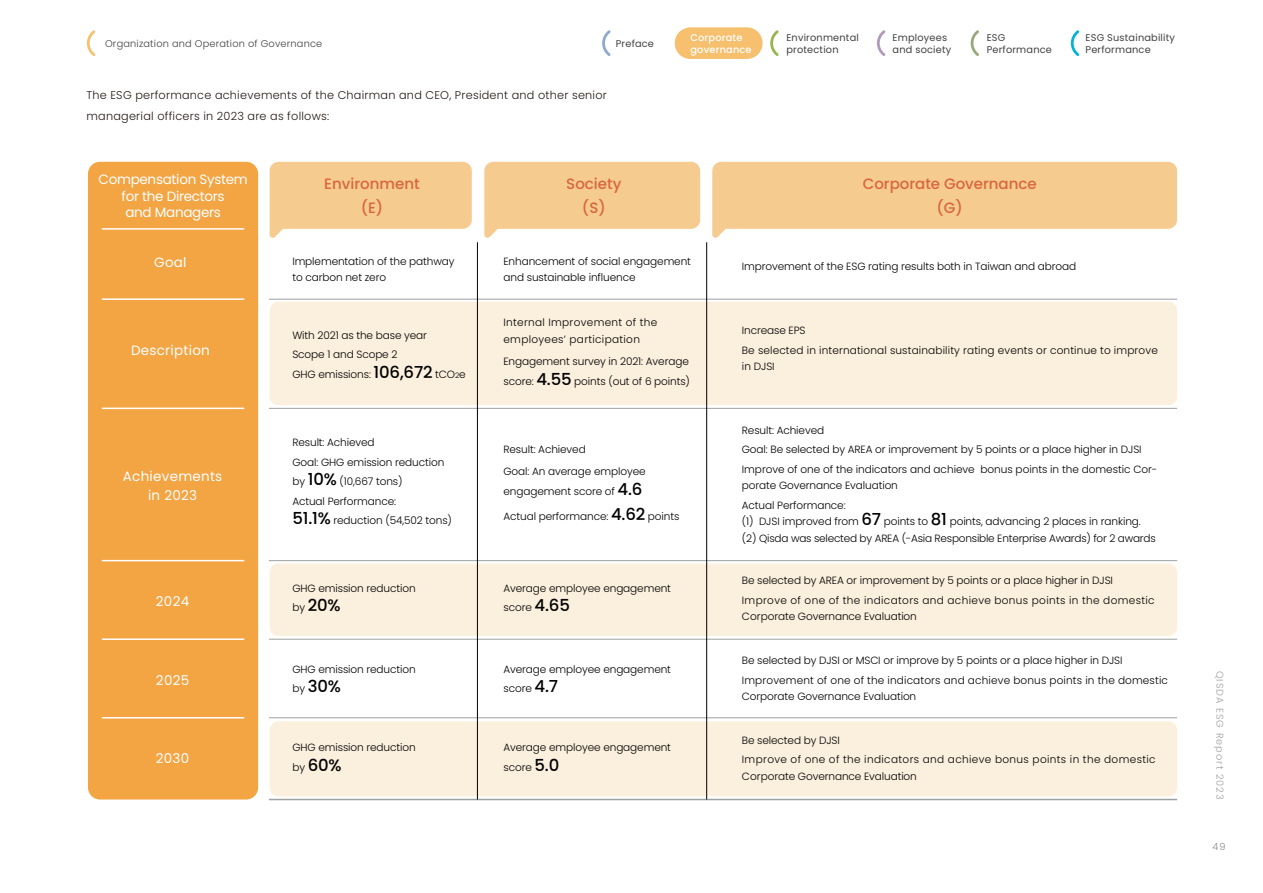
<style>
.page{position:relative;width:1263px;height:893px;background:#fff}
.page>*{position:absolute;margin:0;border:0;box-sizing:border-box;transform-origin:0 0}
.t1{font:500 16.5px "Poppins";color:#000}
.t2{font:500 15px/24px "Poppins";color:#d9663d;text-align:center}
.t3{font:13.5px/16.5px "Poppins";letter-spacing:-.02em;color:#fff;text-align:center}
.t4{font:13.5px/19.5px "Poppins";letter-spacing:.02em;color:#fff;text-align:center}
.t5{font:13.5px "Poppins";color:#fff}
.t6{font:300 11.25px/21px "Poppins";letter-spacing:.02em;color:#231815}
.t7{font:300 10.5px/19.5px "Poppins";letter-spacing:-.01em;color:#000}
.t8{font:300 10.5px/19.5px "Poppins";letter-spacing:.015em;color:#000}
.t9{font:300 10.5px/19.5px "Poppins";letter-spacing:.03em;color:#000}
.t10{font:300 10.5px/19.5px "Poppins";letter-spacing:.035em;color:#000}
.t11{font:9.75px/12px "Poppins";letter-spacing:.02em;color:#414042}
.t12{font:300 9.75px "Poppins";letter-spacing:.02em;color:#414042}
.t13{font:500 9.75px/12px "Poppins";letter-spacing:.02em;color:#fff}
.t14{font:300 9.75px "Poppins";letter-spacing:.1em;color:#9fa0a0}
.t15{font:300 9.75px "Poppins";color:#898989}
.s1{font-weight:500;font-size:16.5px}
.s2{font-size:7.5px}
.s3{font-weight:300;font-size:10.5px}
</style>
<div class="page">
<div style="left:270px;top:302px;width:907px;height:103px;background:#fbefdd;border-radius:9px"></div>
<div style="left:270px;top:564px;width:907px;height:72px;background:#fbefdd;border-radius:9px"></div>
<div style="left:270px;top:721px;width:907px;height:75px;background:#fbefdd;border-radius:9px"></div>
<div style="left:88px;top:162px;width:170px;height:637px;background:#f3a443;border-radius:12px"></div>
<svg style="left:270px;top:162px;width:202px;height:76px;background:#f7d19d"></svg>
<svg style="left:484px;top:162px;width:216px;height:76px;background:#f7d19d"></svg>
<svg style="left:712px;top:162px;width:465px;height:76px;background:#f7d19d"></svg>
<hr style="left:269px;top:299px;width:908px;height:1px;background:#9fa0a0">
<hr style="left:269px;top:408px;width:908px;height:1px;background:#9fa0a0">
<hr style="left:269px;top:560px;width:908px;height:1px;background:#9fa0a0">
<hr style="left:269px;top:639px;width:908px;height:1px;background:#9fa0a0">
<hr style="left:269px;top:717px;width:908px;height:1px;background:#9fa0a0">
<hr style="left:102px;top:298px;width:142px;height:2px;background:#fff">
<hr style="left:102px;top:228px;width:142px;height:2px;background:#fff">
<hr style="left:102px;top:408px;width:142px;height:1px;background:#fff">
<hr style="left:102px;top:560px;width:142px;height:1px;background:#fff">
<hr style="left:102px;top:638px;width:142px;height:2px;background:#fff">
<hr style="left:102px;top:717px;width:142px;height:1px;background:#fff">
<hr style="left:269px;top:799px;width:908px;height:1px;background:#9fa0a0">
<svg style="left:87px;top:30px;width:8px;height:26px"></svg>
<div style="left:675px;top:27px;width:88px;height:32px;background:#f6c06f;border-radius:16px"></div>
<svg style="left:602px;top:30px;width:9px;height:26px"></svg>
<svg style="left:675px;top:30px;width:7px;height:26px"></svg>
<svg style="left:770px;top:30px;width:9px;height:26px"></svg>
<svg style="left:877px;top:30px;width:8px;height:26px"></svg>
<svg style="left:971px;top:30px;width:8px;height:26px"></svg>
<svg style="left:1071px;top:30px;width:8px;height:26px"></svg>
<p class="t11" style="left:786px;top:31px;width:74px">Environmental protection</p>
<p class="t11" style="left:987px;top:31px;width:67px">ESG<br>Performance</p>
<p class="t11" style="left:1085px;top:31px;width:91px">ESG Sustainability<br>Performance</p>
<p class="t12" style="left:105px;top:38px;width:219px">Organization and Operation of Governance</p>
<p class="t11" style="left:892px;top:31px;width:60px">Employees and society</p>
<p class="t11" style="left:616px;top:37px;width:40px">Preface</p>
<p class="t13" style="left:690px;top:31px;width:63px">Corporate governance</p>
<p class="t6" style="left:86px;top:84px;width:522px">The ESG performance achievements of the Chairman and CEO, President and other senior managerial officers in 2023 are as follows:</p>
<p class="t3" style="left:99px;top:171px;width:151px">Compensation System for the Directors<br>and Managers</p>
<p class="t5" style="left:154px;top:255px;width:34px">Goal</p>
<p class="t4" style="left:131px;top:341px;width:80px">Description</p>
<p class="t4" style="left:123px;top:466px;width:101px">Achievements in 2023</p>
<p class="t5" style="left:156px;top:594px;width:35px">2024</p>
<p class="t5" style="left:156px;top:672px;width:35px">2025</p>
<p class="t5" style="left:156px;top:750px;width:35px">2030</p>
<h2 class="t2" style="left:324px;top:172px;width:97px">Environment (E)</h2>
<h2 class="t2" style="left:566px;top:172px;width:57px">Society (S)</h2>
<h2 class="t2" style="left:863px;top:172px;width:176px">Corporate Governance (G)</h2>
<p class="t7" style="left:292px;top:253px;width:164px;line-height:16.5px">Implementation of the pathway to carbon net zero</p>
<p class="t7" style="left:292px;top:325px;width:175px">With 2021 as the base year<br>Scope 1 and Scope 2<br>GHG emissions: <span class="s1">106,672</span> tCO<span class="s2">2</span>e</p>
<p class="t7" style="left:503px;top:253px;width:189px;line-height:16.5px">Enhancement of social engagement and sustainable influence</p>
<p class="t9" style="left:503px;top:314px;width:155px;line-height:16.5px">Internal Improvement of the employees’ participation</p>
<p class="t7" style="left:503px;top:352px;width:188px">Engagement survey in 2021: Average score: <span class="s1">4.55</span> points (out of 6 points)</p>
<p class="t7" style="left:742px;top:256px;width:336px">Improvement of the ESG rating results both in Taiwan and abroad</p>
<p class="t8" style="left:742px;top:321px;width:417px">Increase EPS<br>Be selected in international sustainability rating events or continue to improve</p>
<p class="t7" style="left:742px;top:357px;width:34px">in DJSI</p>
<p class="t7" style="left:292px;top:433px;width:161px">Result: Achieved<br>Goal: GHG emission reduction by <span class="s1">10%</span> (10,667 tons)<br>Actual Performance:<br><span class="s1">51.1%</span> reduction (54,502 tons)</p>
<p class="t7" style="left:503px;top:438px;width:144px;line-height:22.5px">Result: Achieved<br>Goal: An average employee</p>
<p class="t7" style="left:503px;top:481px;width:141px">engagement score of <span class="s1">4.6</span></p>
<p class="t7" style="left:503px;top:507px;width:177px">Actual performance: <span class="s1">4.62</span> points</p>
<p class="t7" style="left:292px;top:579px;width:125px">GHG emission reduction</p>
<h1 class="t1" style="left:292px;top:596px;width:50px"><span class="s3">by</span> 20%</h1>
<p class="t7" style="left:503px;top:579px;width:169px">Average employee engagement score <span class="s1">4.65</span></p>
<p class="t7" style="left:292px;top:659px;width:125px">GHG emission reduction</p>
<h1 class="t1" style="left:292px;top:677px;width:50px"><span class="s3">by</span> 30%</h1>
<p class="t7" style="left:503px;top:659px;width:169px">Average employee engagement score <span class="s1">4.7</span></p>
<p class="t7" style="left:292px;top:738px;width:125px">GHG emission reduction</p>
<h1 class="t1" style="left:292px;top:755px;width:51px"><span class="s3">by</span> 60%</h1>
<p class="t7" style="left:503px;top:738px;width:169px">Average employee engagement score <span class="s1">5.0</span></p>
<p class="t7" style="left:742px;top:420px;width:417px">Result: Achieved<br>Goal: Be selected by AREA or improvement by 5 points or a place higher in DJSI<br>Improve of one of the indicators and achieve bonus points in the domestic Cor-</p>
<p class="t7" style="left:742px;top:476px;width:158px">porate Governance Evaluation<br>Actual Performance:</p>
<p class="t7" style="left:742px;top:513px;width:415px;line-height:16.5px">(1) DJSI improved from <span class="s1">67</span> points to <span class="s1">81</span> points, advancing 2 places in ranking. (2) Qisda was selected by AREA (-Asia Responsible Enterprise Awards) for 2 awards</p>
<p class="t9" style="left:742px;top:571px;width:414px">Be selected by AREA or improvement by 5 points or a place higher in DJSI<br>Improve of one of the indicators and achieve bonus points in the domestic</p>
<p class="t7" style="left:742px;top:607px;width:177px">Corporate Governance Evaluation</p>
<p class="t8" style="left:742px;top:651px;width:428px">Be selected by DJSI or MSCI or improve by 5 points or a place higher in DJSI<br>Improvement of one of the indicators and achieve bonus points in the domestic</p>
<p class="t7" style="left:742px;top:687px;width:176px">Corporate Governance Evaluation</p>
<p class="t10" style="left:742px;top:730px;width:415px">Be selected by DJSI<br>Improve of one of the indicators and achieve bonus points in the domestic</p>
<p class="t7" style="left:742px;top:766px;width:177px">Corporate Governance Evaluation</p>
<p class="t14" style="left:1225px;top:671px;width:130px;rotate:90deg">QISDA ESG Report 2023</p>
<p class="t15" style="left:1213px;top:841px;width:15px">49</p>
</div>
